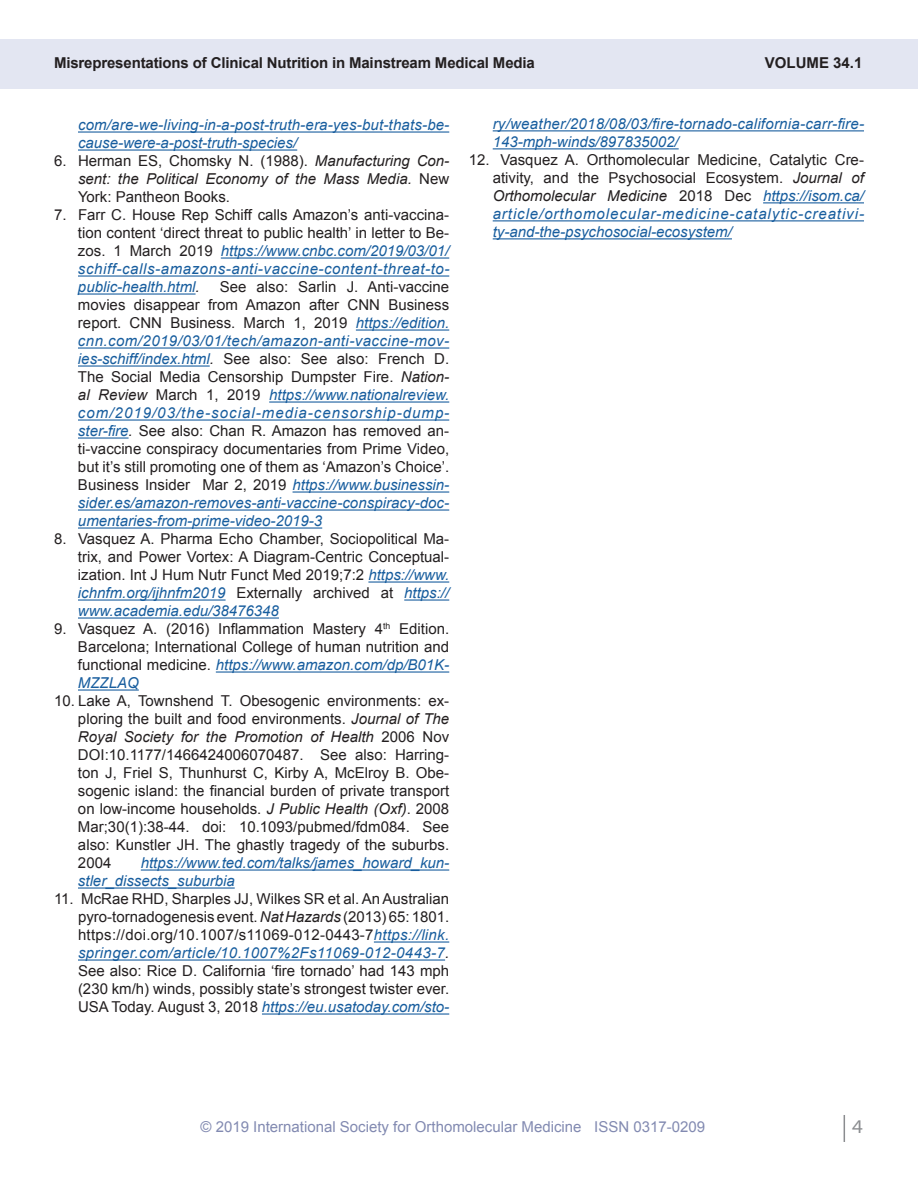
<style>
.page{position:relative;width:918px;height:1188px;background:#fff}
.page>*{position:absolute;margin:0;border:0;box-sizing:border-box;transform-origin:0 0}
.t1{font:semi-expanded 19.5px "Myriad Pro";color:#8b8d90}
.References{font:15px/18px "Arial";color:#231f20;text-align:justify}
.References-2{font:italic 15px/18px "Arial";color:#175d9e}
.References-3{font:italic 15px/18px "Arial";color:#231f20;text-align:justify}
.References-4{font:italic 15px/18px "Arial";letter-spacing:.02em;color:#175d9e}
.t2{font:700 15px "Arial";letter-spacing:-.01em;color:#231f20}
.t3{font:15px "Arial";color:#828ab1}
.s1{font-style:normal}
.s2{font-style:italic;color:#175d9e}
.s3{font-style:italic}
.s4{font-style:normal;color:#231f20}
.s5{color:#231f20}
</style>
<div class="page">
<svg style="left:844px;top:1115px;width:1px;height:27px"></svg>
<div style="left:0;top:39px;width:918px;height:50px;background:#e3e6f2"></div>
<hr style="left:78px;top:131px;width:371px;height:2px;background:#175d9e">
<hr style="left:78px;top:149px;width:219px;height:2px;background:#175d9e">
<hr style="left:221px;top:257px;width:228px;height:2px;background:#175d9e">
<hr style="left:78px;top:275px;width:371px;height:2px;background:#175d9e">
<hr style="left:78px;top:293px;width:118px;height:2px;background:#175d9e">
<hr style="left:356px;top:329px;width:93px;height:2px;background:#175d9e">
<hr style="left:78px;top:347px;width:371px;height:2px;background:#175d9e">
<hr style="left:78px;top:365px;width:132px;height:2px;background:#175d9e">
<hr style="left:269px;top:401px;width:180px;height:2px;background:#175d9e">
<hr style="left:78px;top:419px;width:371px;height:2px;background:#175d9e">
<hr style="left:78px;top:437px;width:51px;height:2px;background:#175d9e">
<hr style="left:293px;top:491px;width:156px;height:2px;background:#175d9e">
<hr style="left:78px;top:509px;width:371px;height:2px;background:#175d9e">
<hr style="left:78px;top:527px;width:244px;height:2px;background:#175d9e">
<hr style="left:368px;top:581px;width:81px;height:2px;background:#175d9e">
<hr style="left:78px;top:599px;width:148px;height:2px;background:#175d9e">
<hr style="left:404px;top:599px;width:45px;height:2px;background:#175d9e">
<hr style="left:78px;top:617px;width:201px;height:2px;background:#175d9e">
<hr style="left:216px;top:671px;width:233px;height:2px;background:#175d9e">
<hr style="left:78px;top:689px;width:61px;height:2px;background:#175d9e">
<hr style="left:141px;top:869px;width:308px;height:2px;background:#175d9e">
<hr style="left:78px;top:887px;width:157px;height:2px;background:#175d9e">
<hr style="left:374px;top:941px;width:75px;height:2px;background:#175d9e">
<hr style="left:78px;top:959px;width:367px;height:2px;background:#175d9e">
<hr style="left:262px;top:1013px;width:187px;height:2px;background:#175d9e">
<hr style="left:493px;top:130px;width:371px;height:1px;background:#175d9e">
<hr style="left:493px;top:148px;width:186px;height:1px;background:#175d9e">
<hr style="left:763px;top:202px;width:101px;height:1px;background:#175d9e">
<hr style="left:493px;top:220px;width:371px;height:1px;background:#175d9e">
<hr style="left:493px;top:238px;width:239px;height:1px;background:#175d9e">
<p class="t2" style="left:54px;top:53px;width:482px">Misrepresentations of Clinical Nutrition in Mainstream Medical Media</p>
<p class="t2" style="left:765px;top:53px;width:99px">VOLUME 34.1</p>
<p class="References-2" style="left:78px;top:116px;width:373px">com/are-we-living-in-a-post-truth-era-yes-but-thats-be&shy;cause-were-a-post-truth-species/</p>
<p class="References-3" style="left:78px;top:152px;width:373px;text-indent:-24px"><span class="s1">6</span><span class="s1">.</span> <span class="s1">Herman ES, Chomsky N. (1988).</span> Manufacturing Con&shy;sent: the Political Economy of the Mass Media. <span class="s1">New York: Pantheon Books.</span></p>
<p class="References" style="left:78px;top:206px;width:373px;text-indent:-24px">7 Farr C. House Rep Schiff calls Amazon’s anti-vaccina&shy;tion content ‘direct threat to public health’ in letter to Be&shy;zos. 1 March 2019 <span class="s2">https://www.cnbc.com/2019/03/01/ schiff-calls-amazons-anti-vaccine-content-threat-to&shy;public-health.html</span><span class="s3">.</span></p>
<p class="References" style="left:78px;top:278px;width:373px;text-indent:142px">See also: Sarlin J. Anti-vaccine movies disappear from Amazon after CNN Business report. CNN Business. March 1, 2019 <span class="s2">https://edition. cnn.com/2019/03/01/tech/amazon-anti-vaccine-mov&shy;ies-schiff/index.html</span><span class="s3">.</span> See also: See also: French D.<br>The Social Media Censorship Dumpster Fire. <span class="s3">Nation&shy;al Review</span> March 1, 2019 <span class="s2">https://www.nationalreview. com/2019/03/the-social-media-censorship-dump&shy;ster-fire</span><span class="s3">.</span> See also: Chan R. Amazon has removed an&shy;ti-vaccine conspiracy documentaries from Prime Video, but it’s still promoting one of them as ‘Amazon’s Choice’.<br>Business Insider Mar 2, 2019 <span class="s2">https://www.businessin&shy;sider.es/amazon-removes-anti-vaccine-conspiracy-doc&shy;umentaries-from-prime-video-2019-3</span></p>
<p class="References" style="left:78px;top:530px;width:373px;text-indent:-24px">8. Vasquez A. Pharma Echo Chamber, Sociopolitical Ma&shy;trix, and Power Vortex: A Diagram-Centric Conceptual&shy;ization. Int J Hum Nutr Funct Med 2019;7:2 <span class="s2">https://www. ichnfm.org/ijhnfm2019</span> Externally archived at <span class="s2">https:// www.academia.edu/38476348</span></p>
<p class="References" style="left:78px;top:620px;width:373px;text-indent:-24px">9. Vasquez A. (2016) Inflammation Mastery 4<sup>th</sup> Edition.<br>Barcelona; International College of human nutrition and functional medicine. <span class="s2">https://www.amazon.com/dp/B01K-MZZLAQ</span></p>
<p class="References" style="left:78px;top:692px;width:373px;text-indent:-24px">10. Lake A, Townshend T. Obesogenic environments: ex&shy;ploring the built and food environments. <span class="s3">Journal of The Royal Society for the Promotion of Health</span> 2006 Nov DOI:10.1177/1466424006070487. See also: Harring&shy;ton J, Friel S, Thunhurst C, Kirby A, McElroy B. Obe&shy;sogenic island: the financial burden of private transport on low-income households. <span class="s3">J Public Health (Oxf)</span>. 2008<br>Mar;30(1):38-44. doi: 10.1093/pubmed/fdm084. See also: Kunstler JH. The ghastly tragedy of the suburbs.<br>2004</p>
<p class="References-2" style="left:78px;top:854px;width:373px;text-indent:63px">https://www.ted.com/talks/james_howard_kun&shy;stler_dissects_suburbia</p>
<p class="References" style="left:78px;top:890px;width:373px;text-indent:-24px">11. McRae RHD, Sharples JJ, Wilkes SR et al. An Australian pyro-tornadogenesis event. <span class="s3">Nat Hazards</span> (2013) 65: 1801. https://doi.org/10.1007/s11069-012-0443-7<span class="s2">https://link. springer.com/article/10.1007%2Fs11069-012-0443-7</span><span class="s3">.<br></span>See also: Rice D. California ‘fire tornado’ had 143 mph (230 km/h) winds, possibly state’s strongest twister ever.<br>USA Today. August 3, 2018 <span class="s2">https://eu.usatoday.com/sto-</span></p>
<p class="References-4" style="left:493px;top:115px;width:373px">ry/weather/2018/08/03/fire-tornado-california-carr-fire-<br>143-mph-winds/897835002/</p>
<p class="References-2" style="left:493px;top:151px;width:373px;text-align:justify;text-indent:-24px"><span class="s4">12. Vasquez A. Orthomolecular Medicine, Catalytic Cre&shy;ativity, and the Psychosocial Ecosystem.</span> <span class="s5">Journal of Orthomolecular Medicine</span> <span class="s4">2018 Dec</span> https://isom.ca/ article/orthomolecular-medicine-catalytic-creativi&shy;ty-and-the-psychosocial-ecosystem/</p>
<p class="t3" style="left:200px;top:1117px;width:506px">© 2019 International Society for Orthomolecular Medicine ISSN 0317-0209</p>
<h1 class="t1" style="left:852px;top:1116px;width:12px">4</h1>
</div>
